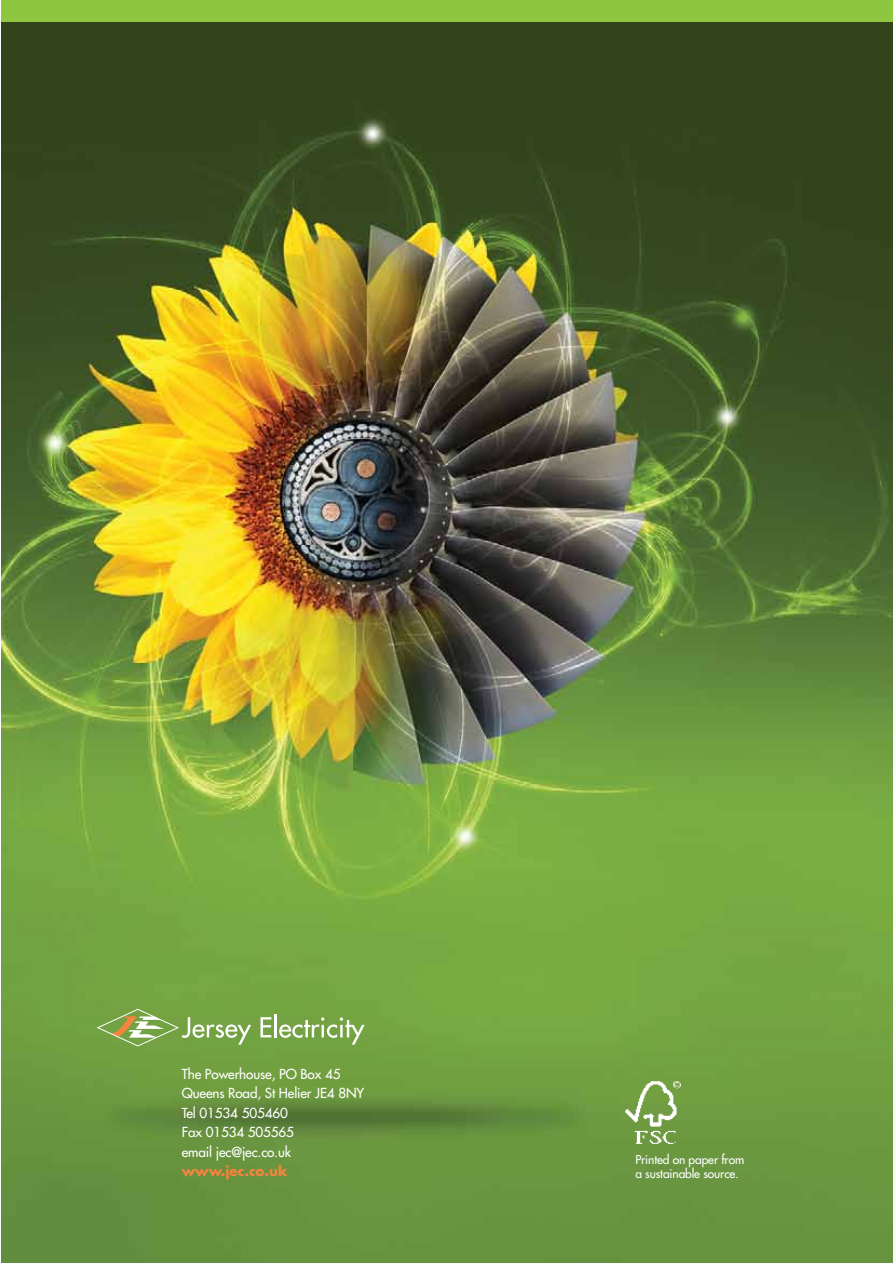
<style>
.page{position:relative;width:893px;height:1263px;background:#fff}
.page>*{position:absolute;margin:0;border:0;box-sizing:border-box;transform-origin:0 0}
.t1{font:13.5px/19.5px "Futura";letter-spacing:-.01em;color:#fff}
.t2{font:700 13.5px "Futura";color:#f5843e}
.t3{font:12px/13.5px "Futura";letter-spacing:-.01em;color:#fff}
</style>
<div class="page">
<img style="left:1px;top:21px;width:892px;height:1242px">
<div style="left:1px;top:0;width:892px;height:21px;background:#8dc63f"></div>
<svg style="left:260px;top:1017px;width:11px;height:20px"></svg>
<hr style="left:274px;top:1014px;width:3px;height:23px;background:#fff">
<svg style="left:279px;top:1017px;width:86px;height:28px"></svg>
<svg style="left:97px;top:1009px;width:154px;height:37px"></svg>
<img style="left:623px;top:1079px;width:60px;height:65px">
<p class="t1" style="left:182px;top:1064px;width:184px">The Powerhouse, PO Box 45<br>Queens Road, St Helier JE4 8NY<br>Tel 01534 505460<br>Fax 01534 505565<br>email jec@jec.co.uk</p>
<p class="t2" style="left:182px;top:1161px;width:107px">www.jec.co.uk</p>
<p class="t3" style="left:635px;top:1153px;width:110px">Printed on paper from a sustainable source.</p>
</div>
